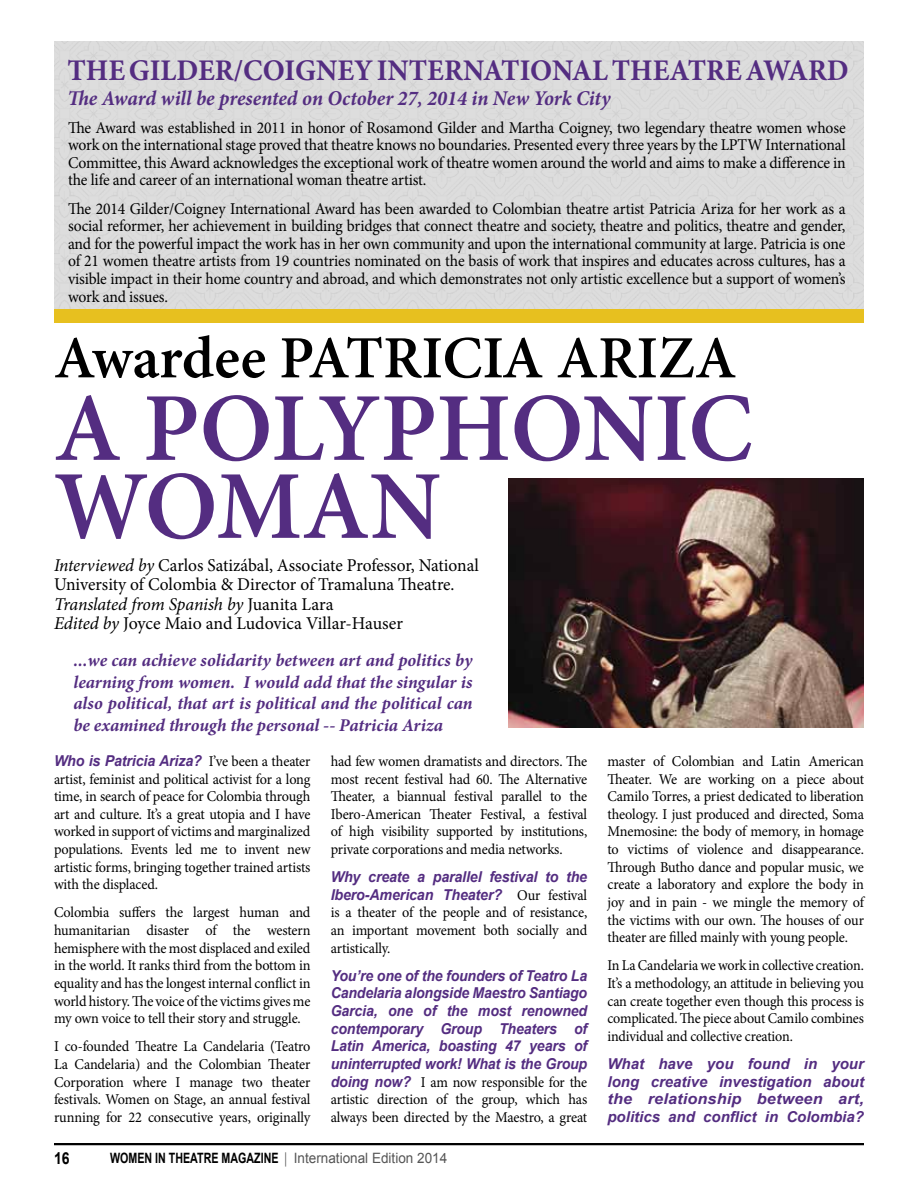
<style>
.page{position:relative;width:918px;height:1188px;background:#fff}
.page>*{position:absolute;margin:0;border:0;box-sizing:border-box;transform-origin:0 0}
.t1{font:600 97.5px/78px "Minion Pro";letter-spacing:-.01em;color:#542d81}
.t2{font:600 60px "Minion Pro";color:#000}
.t3{font:700 30px "Minion Pro";color:#542d81;scale:.96 1}
.t4{font:italic 700 21px "Minion Pro";color:#542d81;scale:.96 1}
.t5{font:italic 700 18px/21.6px "Minion Pro";letter-spacing:-.005em;color:#542d81;text-align:justify}
.t6{font:18px/19.5px "Minion Pro";letter-spacing:-.005em;color:#000}
.t7{font:16.5px/17.5px "Minion Pro";letter-spacing:-.015em;color:#000;text-align:justify;scale:.95 1}
.t8{font:700 16.5px "Arial";color:#000;scale:.85 1}
.t9{font:15px/17.7px "Minion Pro";letter-spacing:-.01em;color:#000;text-align:justify;scale:.95 1}
.t10{font:15px/17.7px "Minion Pro";letter-spacing:-.01em;color:#000;text-align:justify;scale:.94 1}
.t11{font:italic 700 15px/17.7px "Arial";letter-spacing:-.01em;color:#542d81;text-align:justify;scale:.94 1}
.t12{font:italic 700 15px/17.7px "Arial";letter-spacing:-.01em;color:#542d81;text-align:justify}
.t13{font:italic 700 15px/17.7px "Arial";letter-spacing:-.01em;color:#542d81;scale:.95 1}
.t14{font:14.25px "Arial";color:#555;scale:.95 1}
.s1{font-style:italic}
.s2{font-family:"Minion Pro";font-weight:400;font-style:normal;color:#000}
.s3{font-family:"Arial";font-weight:700;font-style:italic;color:#542d81}
.s4{font-weight:700;color:#000}
.s5{font-family:"Myriad Pro"}
</style>
<div class="page">
<hr style="left:54px;top:1143px;width:810px;height:2px;background:#000">
<div style="left:54px;top:41px;width:810px;height:268px;background:#dcdcdc"></div>
<img style="left:509px;top:478px;width:355px;height:250px">
<div style="left:54px;top:309px;width:810px;height:14px;background:#e7c01f"></div>
<h3 class="t3" style="left:68px;top:49px;width:815px">THE GILDER/COIGNEY INTERNATIONAL THEATRE AWARD</h3>
<h3 class="t4" style="left:68px;top:84px;width:567px">The Award will be presented on October 27, 2014 in New York City</h3>
<p class="t7" style="left:68px;top:119px;width:820px">The Award was established in 2011 in honor of Rosamond Gilder and Martha Coigney, two legendary theatre women whose work on the international stage proved that theatre knows no boundaries. Presented every three years by the LPTW International Committee, this Award acknowledges the exceptional work of theatre women around the world and aims to make a difference in the life and career of an international woman theatre artist.</p>
<p class="t7" style="left:68px;top:200px;width:820px">The 2014 Gilder/Coigney International Award has been awarded to Colombian theatre artist Patricia Ariza for her work as a social reformer, her achievement in building bridges that connect theatre and society, theatre and politics, theatre and gender, and for the powerful impact the work has in her own community and upon the international community at large. Patricia is one of 21 women theatre artists from 19 countries nominated on the basis of work that inspires and educates across cultures, has a visible impact in their home country and abroad, and which demonstrates not only artistic excellence but a support of women’s work and issues.</p>
<h2 class="t2" style="left:54px;top:317px;width:684px">Awardee PATRICIA ARIZA</h2>
<h1 class="t1" style="left:54px;top:389px;width:701px">A POLYPHONIC<br>WOMAN</h1>
<p class="t6" style="left:54px;top:555px;width:426px"><span class="s1">Interviewed by</span> Carlos Satizábal, Associate Professor, National University of Colombia &amp; Director of Tramaluna Theatre.<br><span class="s1">Translated from Spanish by</span> Juanita Lara<br><span class="s1">Edited by</span> Joyce Maio and Ludovica Villar-Hauser</p>
<p class="t5" style="left:73px;top:649px;width:401px">...we can achieve solidarity between art and politics by learning from women. I would add that the singular is also political, that art is political and the political can be examined through the personal -- Patricia Ariza</p>
<p class="t13" style="left:54px;top:752px;width:272px">Who is Patricia Ariza? <span class="s2">I’ve been a theater</span></p>
<p class="t9" style="left:54px;top:770px;width:272px">artist, feminist and political activist for a long time, in search of peace for Colombia through art and culture. It’s a great utopia and I have worked in support of victims and marginalized populations. Events led me to invent new artistic forms, bringing together trained artists with the displaced.</p>
<p class="t9" style="left:54px;top:904px;width:272px">Colombia suffers the largest human and humanitarian disaster of the western hemisphere with the most displaced and exiled in the world. It ranks third from the bottom in equality and has the longest internal conflict in world history. The voice of the victims gives me my own voice to tell their story and struggle.</p>
<p class="t9" style="left:54px;top:1038px;width:272px">I co-founded Theatre La Candelaria (Teatro La Candelaria) and the Colombian Theater Corporation where I manage two theater festivals. Women on Stage, an annual festival running for 22 consecutive years, originally</p>
<p class="t9" style="left:331px;top:752px;width:272px">had few women dramatists and directors. The most recent festival had 60. The Alternative Theater, a biannual festival parallel to the Ibero-American Theater Festival, a festival of high visibility supported by institutions, private corporations and media networks.</p>
<p class="t13" style="left:331px;top:868px;width:271px">Why create a parallel festival to the<br>Ibero-American Theater? <span class="s2">Our festival</span></p>
<p class="t9" style="left:331px;top:904px;width:272px">is a theater of the people and of resistance, an important movement both socially and artistically.</p>
<p class="t11" style="left:331px;top:967px;width:274px">You’re one of the founders of Teatro La Candelaria alongside Maestro Santiago Garcia, one of the most renowned contemporary Group Theaters of Latin America, boasting 47 years of uninterrupted work! What is the Group</p>
<p class="t10" style="left:331px;top:1073px;width:274px"><span class="s3">doing now?</span> I am now responsible for the artistic direction of the group, which has always been directed by the Maestro, a great</p>
<p class="t8" style="left:54px;top:1149px;width:20px">16</p>
<p class="t14" style="left:110px;top:1150px;width:356px"><span class="s4">WOMEN IN THEATRE MAGAZINE</span> <span class="s5">|</span> International Edition 2014</p>
<p class="t9" style="left:607px;top:752px;width:272px">master of Colombian and Latin American Theater. We are working on a piece about Camilo Torres, a priest dedicated to liberation theology. I just produced and directed, Soma Mnemosine: the body of memory, in homage to victims of violence and disappearance.<br>Through Butho dance and popular music, we create a laboratory and explore the body in joy and in pain - we mingle the memory of the victims with our own. The houses of our theater are filled mainly with young people.</p>
<p class="t10" style="left:608px;top:957px;width:274px">In La Candelaria we work in collective creation.<br>It’s a methodology, an attitude in believing you can create together even though this process is complicated. The piece about Camilo combines individual and collective creation.</p>
<p class="t12" style="left:608px;top:1055px;width:258px">What have you found in your long creative investigation about the relationship between art, politics and conflict in Colombia?</p>
</div>
